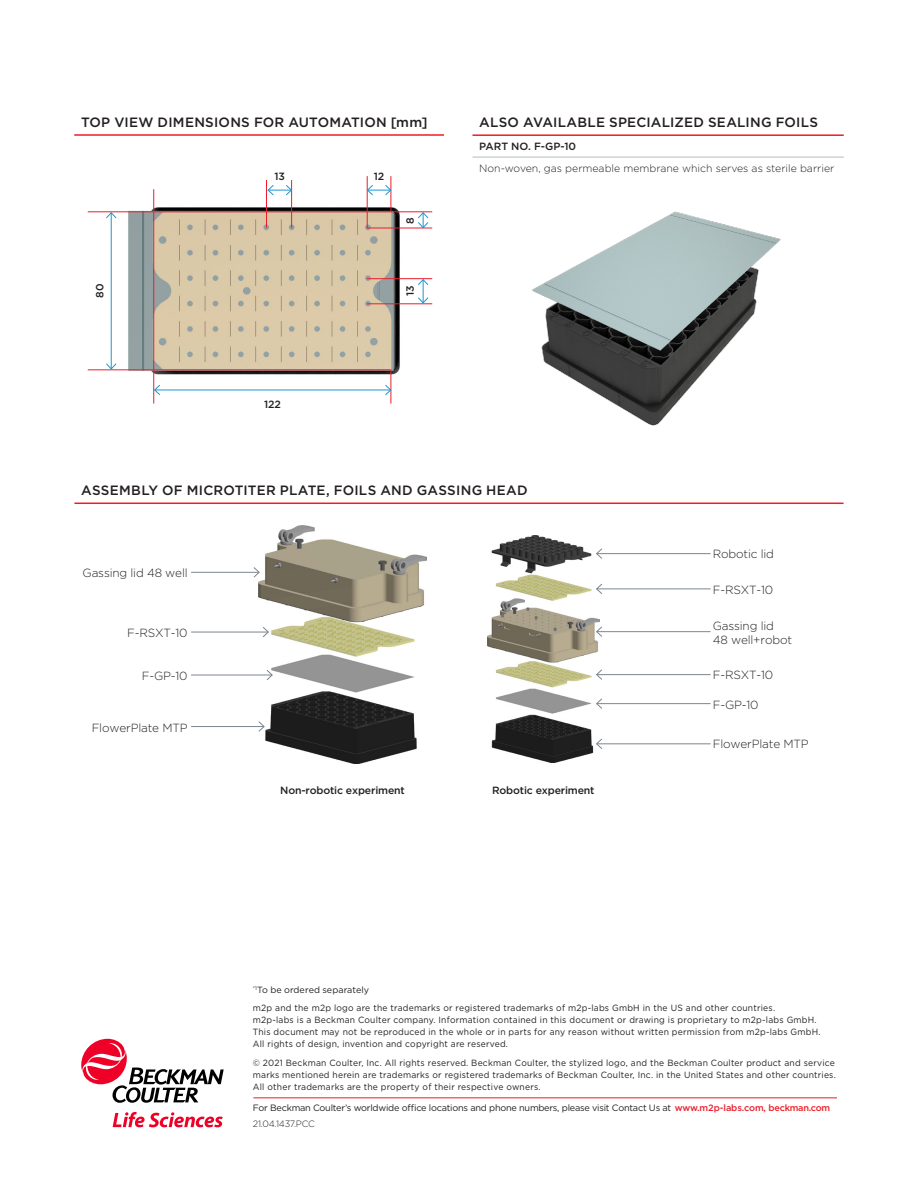
<style>
.page{position:relative;width:918px;height:1188px;background:#fff}
.page>*{position:absolute;margin:0;border:0;box-sizing:border-box;transform-origin:0 0}
.Header_2{font:500 13.5px "Gotham";letter-spacing:.015em;color:#231f20}
.t1{font:300 11.85px/14px "Gotham";letter-spacing:-.015em;color:#231f20}
.Doc_-_Table_-_Cell{font:500 10.5px "Gotham";letter-spacing:-.015em;color:#231f20}
.Doc_-_Table_-_Cell-2{font:300 10.5px "Gotham";color:#231f20}
.t2{font:9.15px/15.9px "Gotham";letter-spacing:-.025em;color:#231f20}
.t3{font:9px/12px "Gotham";letter-spacing:.025em;color:#231f20;scale:.95 1}
.t4{font:9px/18.8px "Gotham";letter-spacing:.025em;color:#231f20}
.s1{font-weight:500;color:#eb1d2d}
.s2{font-weight:500;color:#ee1d23}
.s3{font-weight:300}
</style>
<div class="page">
<hr style="left:253px;top:1097px;width:584px;height:1px;background:#ee1d23">
<svg style="left:81px;top:1039px;width:143px;height:64px"></svg>
<svg style="left:113px;top:1112px;width:110px;height:15px"></svg>
<hr style="left:74px;top:134px;width:370px;height:2px;background:#ee1d23">
<hr style="left:472px;top:157px;width:372px;height:1px;background:#b6b9bc">
<hr style="left:472px;top:134px;width:372px;height:2px;background:#ee1d23">
<img style="left:532px;top:211px;width:249px;height:215px">
<hr style="left:74px;top:503px;width:770px;height:1px;background:#ee1d23">
<img style="left:259px;top:526px;width:167px;height:238px">
<img style="left:488px;top:535px;width:111px;height:228px">
<hr style="left:191px;top:572px;width:68px;height:1px;background:#7d868d">
<svg style="left:253px;top:566px;width:7px;height:12px"></svg>
<hr style="left:191px;top:632px;width:77px;height:1px;background:#7d868d">
<svg style="left:262px;top:626px;width:7px;height:12px"></svg>
<hr style="left:191px;top:675px;width:81px;height:1px;background:#7d868d">
<svg style="left:266px;top:669px;width:7px;height:12px"></svg>
<hr style="left:191px;top:726px;width:73px;height:1px;background:#7d868d">
<svg style="left:258px;top:721px;width:7px;height:11px"></svg>
<hr style="left:597px;top:553px;width:114px;height:1px;background:#7d868d">
<svg style="left:596px;top:548px;width:7px;height:12px"></svg>
<hr style="left:597px;top:589px;width:114px;height:1px;background:#7d868d">
<svg style="left:596px;top:583px;width:7px;height:12px"></svg>
<hr style="left:597px;top:631px;width:114px;height:1px;background:#7d868d">
<svg style="left:596px;top:626px;width:7px;height:12px"></svg>
<hr style="left:597px;top:674px;width:114px;height:1px;background:#7d868d">
<svg style="left:596px;top:669px;width:7px;height:12px"></svg>
<hr style="left:597px;top:703px;width:114px;height:1px;background:#7d868d">
<svg style="left:596px;top:698px;width:7px;height:12px"></svg>
<hr style="left:597px;top:743px;width:114px;height:1px;background:#7d868d">
<svg style="left:596px;top:738px;width:7px;height:12px"></svg>
<img style="left:87px;top:189px;width:346px;height:201px">
<hr style="left:88px;top:369px;width:303px;height:1px;background:#eb1d2d">
<hr style="left:88px;top:211px;width:303px;height:1px;background:#eb1d2d">
<hr style="left:153px;top:189px;width:1px;height:215px;background:#eb1d2d">
<hr style="left:391px;top:369px;width:1px;height:35px;background:#eb1d2d">
<hr style="left:266px;top:180px;width:1px;height:48px;background:#eb1d2d">
<hr style="left:291px;top:180px;width:1px;height:48px;background:#eb1d2d">
<hr style="left:367px;top:303px;width:65px;height:1px;background:#eb1d2d">
<hr style="left:367px;top:278px;width:65px;height:1px;background:#eb1d2d">
<hr style="left:111px;top:213px;width:1px;height:156px;background:#1c97cf">
<svg style="left:105px;top:212px;width:12px;height:7px"></svg>
<svg style="left:105px;top:363px;width:12px;height:7px"></svg>
<svg style="left:417px;top:279px;width:12px;height:25px"></svg>
<svg style="left:267px;top:184px;width:26px;height:12px"></svg>
<svg style="left:366px;top:176px;width:67px;height:53px"></svg>
<hr style="left:155px;top:390px;width:236px;height:1px;background:#1c97cf">
<svg style="left:154px;top:384px;width:7px;height:12px"></svg>
<svg style="left:384px;top:384px;width:8px;height:12px"></svg>
<p class="Header_2" style="left:81px;top:113px;width:348px">TOP VIEW DIMENSIONS FOR AUTOMATION [mm]</p>
<p class="Header_2" style="left:479px;top:113px;width:341px">ALSO AVAILABLE SPECIALIZED SEALING FOILS</p>
<p class="Doc_-_Table_-_Cell" style="left:479px;top:140px;width:98px">PART NO. F-GP-10</p>
<p class="Doc_-_Table_-_Cell-2" style="left:479px;top:162px;width:357px">Non-woven, gas permeable membrane which serves as sterile barrier</p>
<p class="Doc_-_Table_-_Cell" style="left:275px;top:169px;width:12px">13</p>
<p class="Doc_-_Table_-_Cell" style="left:374px;top:169px;width:12px">12</p>
<p class="Doc_-_Table_-_Cell" style="left:93px;top:298px;width:16px;rotate:-90deg">80</p>
<p class="Doc_-_Table_-_Cell" style="left:264px;top:398px;width:18px">122</p>
<p class="Doc_-_Table_-_Cell" style="left:403px;top:224px;width:8px;rotate:-90deg">8</p>
<p class="Doc_-_Table_-_Cell" style="left:403px;top:296px;width:12px;rotate:-90deg">13</p>
<p class="Header_2" style="left:81px;top:482px;width:448px">ASSEMBLY OF MICROTITER PLATE, FOILS AND GASSING HEAD</p>
<p class="t1" style="left:83px;top:566px;width:107px">Gassing lid 48 well</p>
<p class="t1" style="left:127px;top:625px;width:62px">F-RSXT-10</p>
<p class="t1" style="left:142px;top:669px;width:47px">F-GP-10</p>
<p class="t1" style="left:92px;top:720px;width:97px">FlowerPlate MTP</p>
<p class="Doc_-_Table_-_Cell" style="left:280px;top:783px;width:126px">Non-robotic experiment</p>
<p class="Doc_-_Table_-_Cell" style="left:492px;top:783px;width:104px">Robotic experiment</p>
<p class="t1" style="left:713px;top:547px;width:63px">Robotic lid</p>
<p class="t1" style="left:713px;top:583px;width:62px">F-RSXT-10</p>
<p class="t1" style="left:713px;top:618px;width:81px">Gassing lid<br>48 well+robot</p>
<p class="t1" style="left:713px;top:668px;width:62px">F-RSXT-10</p>
<p class="t1" style="left:713px;top:697px;width:47px">F-GP-10</p>
<p class="t1" style="left:713px;top:737px;width:97px">FlowerPlate MTP</p>
<p class="t4" style="left:253px;top:980px;width:524px"><sup>*1</sup>To be ordered separately<br>m2p and the m2p logo are the trademarks or registered trademarks of m2p-labs GmbH in the US and other countries.</p>
<p class="t3" style="left:253px;top:1014px;width:599px">m2p-labs is a Beckman Coulter company. Information contained in this document or drawing is proprietary to m2p-labs GmbH.<br>This document may not be reproduced in the whole or in parts for any reason without written permission from m2p-labs GmbH.<br>All rights of design, invention and copyright are reserved.</p>
<p class="t3" style="left:253px;top:1057px;width:615px;text-align:justify">© 2021 Beckman Coulter, Inc. All rights reserved. Beckman Coulter, the stylized logo, and the Beckman Coulter product and service marks mentioned herein are trademarks or registered trademarks of Beckman Coulter, Inc. in the United States and other countries.<br>All other trademarks are the property of their respective owners.</p>
<p class="t2" style="left:253px;top:1100px;width:579px">For Beckman Coulter’s worldwide office locations and phone numbers, please visit Contact Us at <span class="s1">www.m2p-labs.com,</span> <span class="s2">beckman.com<br></span><span class="s3">21.04.1437.PCC</span></p>
</div>
